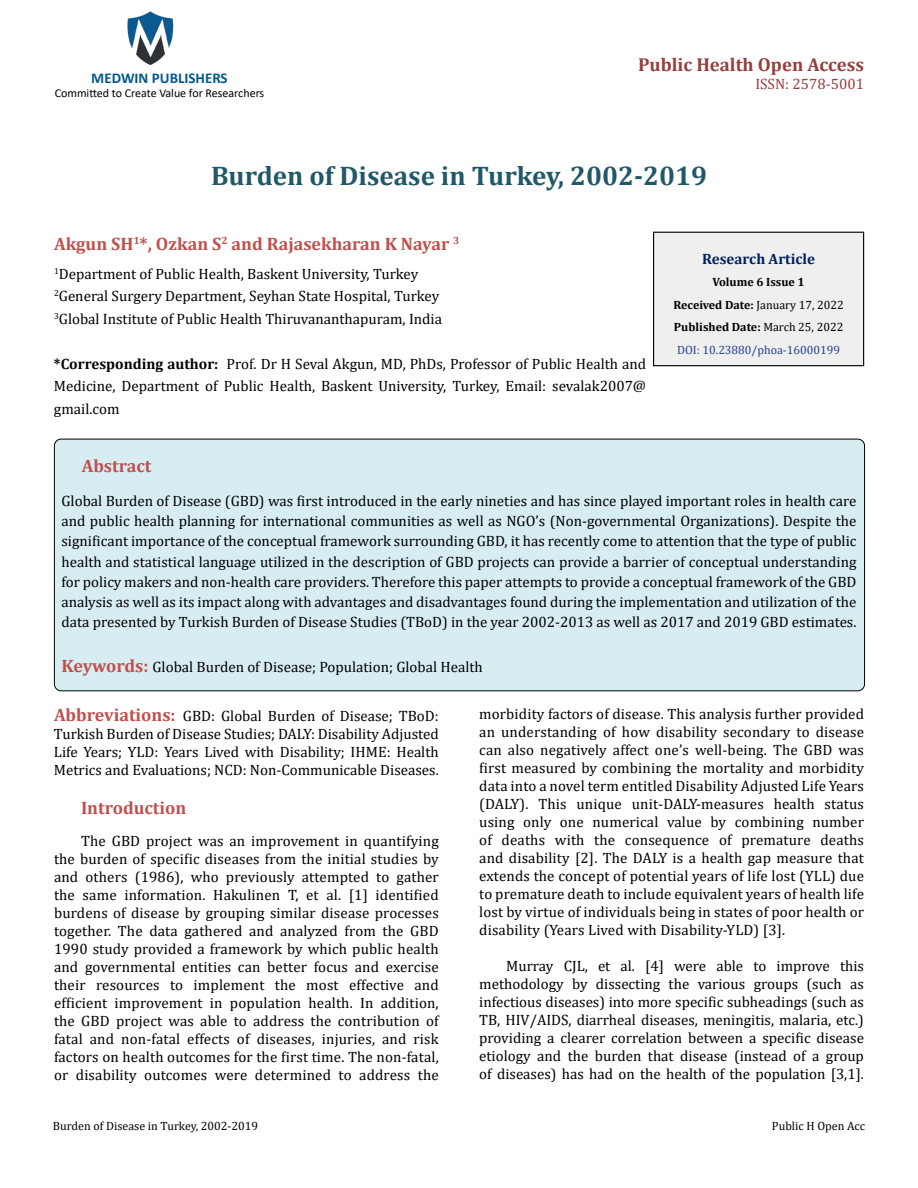
<style>
.page{position:relative;width:918px;height:1188px;background:#fff}
.page>*{position:absolute;margin:0;border:0;box-sizing:border-box;transform-origin:0 0}
.t1{font:700 27px "Cambria";color:#215868}
.t2{font:700 18.75px "Cambria";color:#953f3c}
.t3{font:700 18px "Cambria";color:#c0504d}
.t4{font:15px/18px "Cambria";color:#000;text-align:justify}
.t5{font:700 15px "Calibri";color:#005991}
.t6{font:700 15px "Cambria";color:#002060}
.t7{font:15px "Cambria";color:#953f3c}
.t8{font:700 12px/22.5px "Cambria";color:#000;text-align:center}
.t9{font:12px "Cambria";color:#000}
.t10{font:12px "Calibri";color:#000}
.s1{font-weight:700}
.s2{font-weight:400}
.s3{font-weight:400;color:#25408f}
.s4{font-weight:700;font-size:18px;color:#c0504d}
</style>
<div class="page">
<img style="left:127px;top:11px;width:47px;height:55px">
<div style="left:654px;top:232px;width:210px;height:134px;background:#efefef"></div>
<div style="left:653px;top:232px;width:211px;height:134px;border:1px solid #000"></div>
<div style="left:54px;top:439px;width:811px;height:252px;background:#d8edf2;border-radius:7px"></div>
<div style="left:54px;top:439px;width:811px;height:252px;border:1px solid #000;border-radius:7px"></div>
<p class="t5" style="left:91px;top:67px;width:138px">MEDWIN PUBLISHERS</p>
<p class="t10" style="left:55px;top:85px;width:211px">Committed to Create Value for Researchers</p>
<p class="t2" style="left:638px;top:51px;width:227px">Public Health Open Access</p>
<p class="t7" style="left:755px;top:75px;width:110px">ISSN: 2578-5001</p>
<h1 class="t1" style="left:211px;top:157px;width:498px">Burden of Disease in Turkey, 2002-2019</h1>
<p class="t3" style="left:54px;top:231px;width:407px">Akgun SH<sup>1</sup>*, Ozkan S<sup>2</sup> and Rajasekharan K Nayar <sup>3</sup></p>
<p class="t4" style="left:54px;top:262px;width:390px;line-height:22.5px;text-align:left"><sup>1</sup>Department of Public Health, Baskent University, Turkey<br><sup>2</sup>General Surgery Department, Seyhan State Hospital, Turkey<br><sup>3</sup>Global Institute of Public Health Thiruvananthapuram, India</p>
<p class="t4" style="left:54px;top:352px;width:594px;line-height:22.5px"><span class="s1">*Corresponding author:</span> Prof. Dr H Seval Akgun, MD, PhDs, Professor of Public Health and Medicine, Department of Public Health, Baskent University, Turkey, Email: sevalak2007@ gmail.com</p>
<p class="t6" style="left:702px;top:248px;width:114px">Research Article</p>
<p class="t8" style="left:673px;top:271px;width:172px">Volume 6 Issue 1<br>Received Date: <span class="s2">January 17, 2022<br></span>Published Date: <span class="s2">March 25, 2022<br></span><span class="s3">DOI: 10.23880/phoa-16000199</span></p>
<p class="t3" style="left:82px;top:453px;width:71px">Abstract</p>
<p class="t4" style="left:62px;top:491px;width:797px;line-height:20.2px">Global Burden of Disease (GBD) was first introduced in the early nineties and has since played important roles in health care and public health planning for international communities as well as NGO’s (Non-governmental Organizations). Despite the significant importance of the conceptual framework surrounding GBD, it has recently come to attention that the type of public health and statistical language utilized in the description of GBD projects can provide a barrier of conceptual understanding for policy makers and non-health care providers. Therefore this paper attempts to provide a conceptual framework of the GBD analysis as well as its impact along with advantages and disadvantages found during the implementation and utilization of the data presented by Turkish Burden of Disease Studies (TBoD) in the year 2002-2013 as well as 2017 and 2019 GBD estimates.</p>
<p class="t4" style="left:62px;top:658px;width:423px"><span class="s4">Keywords:</span> Global Burden of Disease; Population; Global Health</p>
<p class="t4" style="left:54px;top:707px;width:386px"><span class="s4">Abbreviations:</span> GBD: Global Burden of Disease; TBoD:<br>Turkish Burden of Disease Studies; DALY: Disability Adjusted Life Years; YLD: Years Lived with Disability; IHME: Health Metrics and Evaluations; NCD: Non-Communicable Diseases.</p>
<p class="t3" style="left:81px;top:796px;width:107px">Introduction</p>
<p class="t4" style="left:54px;top:832px;width:386px;text-indent:27px">The GBD project was an improvement in quantifying the burden of specific diseases from the initial studies by and others (1986), who previously attempted to gather the same information. Hakulinen T, et al. [1] identified burdens of disease by grouping similar disease processes together. The data gathered and analyzed from the GBD 1990 study provided a framework by which public health and governmental entities can better focus and exercise their resources to implement the most effective and efficient improvement in population health. In addition, the GBD project was able to address the contribution of fatal and non-fatal effects of diseases, injuries, and risk factors on health outcomes for the first time. The non-fatal, or disability outcomes were determined to address the</p>
<p class="t4" style="left:479px;top:705px;width:386px">morbidity factors of disease. This analysis further provided an understanding of how disability secondary to disease can also negatively affect one’s well-being. The GBD was first measured by combining the mortality and morbidity data into a novel term entitled Disability Adjusted Life Years (DALY). This unique unit-DALY-measures health status using only one numerical value by combining number of deaths with the consequence of premature deaths and disability [2]. The DALY is a health gap measure that extends the concept of potential years of life lost (YLL) due to premature death to include equivalent years of health life lost by virtue of individuals being in states of poor health or disability (Years Lived with Disability-YLD) [3].</p>
<p class="t4" style="left:479px;top:957px;width:386px;text-indent:27px">Murray CJL, et al. [4] were able to improve this methodology by dissecting the various groups (such as infectious diseases) into more specific subheadings (such as TB, HIV/AIDS, diarrheal diseases, meningitis, malaria, etc.) providing a clearer correlation between a specific disease etiology and the burden that disease (instead of a group of diseases) has had on the health of the population [3,1].</p>
<p class="t9" style="left:53px;top:1119px;width:207px">Burden of Disease in Turkey, 2002-2019</p>
<p class="t9" style="left:772px;top:1119px;width:95px">Public H Open Acc</p>
</div>
